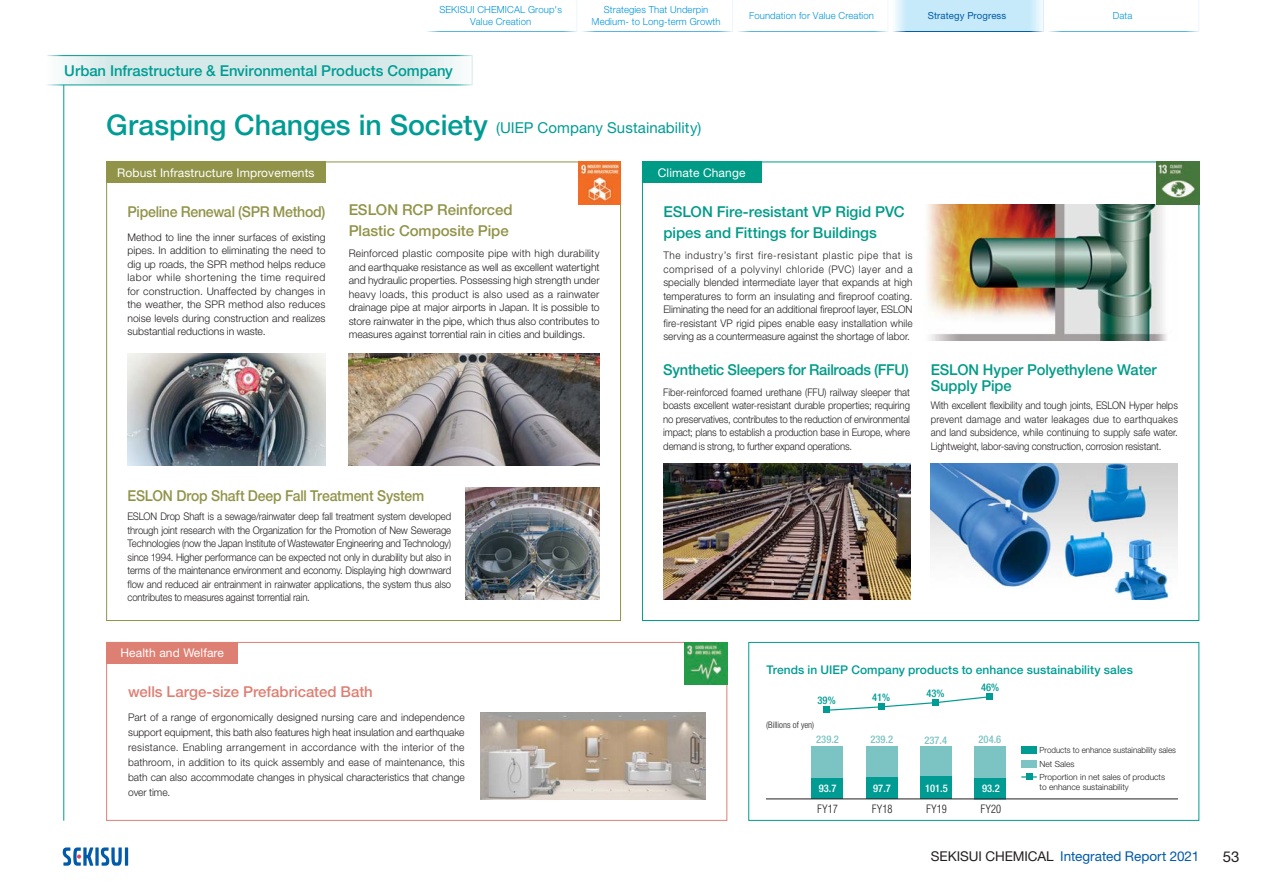
<style>
.page{position:relative;width:1263px;height:893px;background:#fff}
.page>*{position:absolute;margin:0;border:0;box-sizing:border-box;transform-origin:0 0}
.t1{font:500 15px/21px "Helvetica Neue LT Pro";letter-spacing:-.005em;color:#009b87}
.t2{font:15px "Helvetica Neue LT Pro";letter-spacing:.005em;color:#009c94}
.t3{font:500 15px "Helvetica Neue LT Pro";color:#009c94}
.t4{font:500 15px/21px "Helvetica Neue LT Pro";letter-spacing:-.01em;color:#919349}
.t5{font:500 15px "Helvetica Neue LT Pro";letter-spacing:-.01em;color:#919349;scale:.93 1}
.t6{font:500 15px "Helvetica Neue LT Pro";letter-spacing:-.025em;color:#009b87}
.t7{font:500 15px "Helvetica Neue LT Pro";letter-spacing:-.005em;color:#de7f73}
.t8{font:500 15px "Helvetica Neue LT Pro";letter-spacing:-.01em;color:#919349;scale:.94 1}
.t9{font:15px "Helvetica Neue LT Pro";color:#231f20}
.t10{font:13.5px "Helvetica Neue LT Pro";letter-spacing:-.005em;color:#015aaa}
.t11{font:12px "Helvetica Neue LT Pro";letter-spacing:.01em;color:#fff}
.t12{font:500 12px "Helvetica Neue LT Pro";letter-spacing:.005em;color:#009c94}
.t13{font:300 condensed 11.25px "Helvetica LT Std";color:#231f20}
.t14{font:300 10.5px/13.5px "Helvetica Neue LT Pro";letter-spacing:-.005em;color:#231f20;text-align:justify}
.t15{font:300 10.5px/13.5px "Helvetica Neue LT Pro";letter-spacing:-.005em;color:#231f20;text-align:justify;scale:.91 1}
.t16{font:300 10.5px/13.5px "Helvetica Neue LT Pro";letter-spacing:-.005em;color:#231f20;text-align:justify;scale:.95 1}
.t17{font:500 condensed 10.5px "Helvetica Neue LT Pro";color:#7cc3c3}
.t18{font:500 condensed 10.5px "Helvetica Neue LT Pro";color:#fff}
.t19{font:500 condensed 10.5px "Helvetica Neue LT Pro";color:#009c94}
.t20{font:300 9.75px/12px "Helvetica Neue LT Pro";letter-spacing:.01em;color:#0095d9;text-align:center}
.t21{font:9.75px "Helvetica Neue LT Pro";letter-spacing:.01em;color:#015aaa}
.t22{font:300 condensed 9px "Helvetica Neue LT Pro";color:#231f20}
.t23{font:300 8.4px/13.8px "Helvetica Neue LT Pro";color:#231f20;scale:.94 1}
.t24{font:300 8.4px "Helvetica Neue LT Pro";color:#231f20}
.s1{font-weight:500;font-size:28.5px}
.s2{color:#231f20}
</style>
<div class="page">
<hr style="left:63px;top:55px;width:1px;height:766px;background:#009c94">
<svg style="left:60px;top:57px;width:401px;height:26px;background:#d9ebea"></svg>
<div style="left:42px;top:55px;width:430px;height:30px;border:1px solid #fff"></div>
<svg style="left:95px;top:847px;width:4px;height:19px"></svg>
<hr style="left:125px;top:847px;width:3px;height:19px;background:#015aaa">
<svg style="left:101px;top:847px;width:21px;height:19px"></svg>
<svg style="left:63px;top:847px;width:30px;height:19px"></svg>
<svg style="left:426px;top:0;width:773px;height:32px"></svg>
<div style="left:748px;top:642px;width:451px;height:179px;border:1px solid #009c94"></div>
<div style="left:106px;top:162px;width:220px;height:21px;background:#919349"></div>
<div style="left:811px;top:746px;width:32px;height:53px;background:#7cc3c3"></div>
<div style="left:866px;top:746px;width:31px;height:53px;background:#7cc3c3"></div>
<div style="left:920px;top:747px;width:32px;height:52px;background:#7cc3c3"></div>
<div style="left:974px;top:746px;width:32px;height:53px;background:#7cc3c3"></div>
<div style="left:811px;top:778px;width:32px;height:21px;background:#009c94"></div>
<div style="left:866px;top:777px;width:31px;height:22px;background:#009c94"></div>
<div style="left:920px;top:776px;width:32px;height:23px;background:#009c94"></div>
<div style="left:974px;top:778px;width:32px;height:21px;background:#009c94"></div>
<svg style="left:825px;top:695px;width:162px;height:16px"></svg>
<div style="left:823px;top:707px;width:7px;height:6px;background:#009c94"></div>
<div style="left:878px;top:703px;width:6px;height:7px;background:#009c94"></div>
<div style="left:932px;top:699px;width:7px;height:7px;background:#009c94"></div>
<div style="left:987px;top:693px;width:6px;height:7px;background:#009c94"></div>
<hr style="left:766px;top:799px;width:412px;height:1px;background:#231f20">
<div style="left:1021px;top:746px;width:16px;height:8px;background:#009c94"></div>
<div style="left:1022px;top:760px;width:15px;height:8px;background:#7cc3c3"></div>
<svg style="left:1021px;top:774px;width:16px;height:6px"></svg>
<img style="left:578px;top:162px;width:43px;height:42px">
<div style="left:106px;top:642px;width:621px;height:179px;border:1px solid #de7f73"></div>
<img style="left:480px;top:712px;width:226px;height:87px">
<img style="left:685px;top:642px;width:42px;height:43px">
<img style="left:128px;top:353px;width:198px;height:113px">
<img style="left:349px;top:353px;width:251px;height:113px">
<img style="left:466px;top:488px;width:134px;height:111px">
<img style="left:927px;top:204px;width:251px;height:136px">
<img style="left:663px;top:464px;width:247px;height:136px">
<img style="left:931px;top:464px;width:247px;height:136px">
<img style="left:1157px;top:162px;width:42px;height:42px">
<div style="left:642px;top:162px;width:119px;height:21px;background:#009b87"></div>
<div style="left:106px;top:642px;width:132px;height:21px;background:#de7f73"></div>
<p class="t20" style="left:439px;top:4px;width:124px">SEKISUI CHEMICAL Group's<br>Value Creation</p>
<p class="t21" style="left:928px;top:10px;width:80px">Strategy Progress</p>
<p class="t20" style="left:592px;top:4px;width:131px">Strategies That Underpin<br>Medium- to Long-term Growth</p>
<p class="t20" style="left:749px;top:10px;width:126px">Foundation for Value Creation</p>
<h1 class="t3" style="left:64px;top:61px;width:390px">Urban Infrastructure &amp; Environmental Products Company</h1>
<h1 class="t2" style="left:106px;top:119px;width:597px"><span class="s1">Grasping Changes in Society</span> (UIEP Company Sustainability)</h1>
<p class="t11" style="left:117px;top:165px;width:199px">Robust Infrastructure Improvements</p>
<p class="t11" style="left:658px;top:165px;width:89px">Climate Change</p>
<p class="t20" style="left:1113px;top:10px;width:21px">Data</p>
<h1 class="t8" style="left:128px;top:203px;width:212px">Pipeline Renewal (SPR Method)</h1>
<p class="t14" style="left:128px;top:230px;width:199px">Method to line the inner surfaces of existing pipes. In addition to eliminating the need to dig up roads, the SPR method helps reduce labor while shortening the time required for construction. Unaffected by changes in the weather, the SPR method also reduces noise levels during construction and realizes substantial reductions in waste.</p>
<h1 class="t4" style="left:349px;top:199px;width:166px">ESLON RCP Reinforced<br>Plastic Composite Pipe</h1>
<p class="t14" style="left:349px;top:247px;width:252px">Reinforced plastic composite pipe with high durability and earthquake resistance as well as excellent watertight and hydraulic properties. Possessing high strength under heavy loads, this product is also used as a rainwater drainage pipe at major airports in Japan. It is possible to store rainwater in the pipe, which thus also contributes to measures against torrential rain in cities and buildings.</p>
<h1 class="t5" style="left:128px;top:486px;width:320px">ESLON Drop Shaft Deep Fall Treatment System</h1>
<p class="t15" style="left:128px;top:509px;width:357px">ESLON Drop Shaft is a sewage/rainwater deep fall treatment system developed through joint research with the Organization for the Promotion of New Sewerage Technologies (now the Japan Institute of Wastewater Engineering and Technology) since 1994. Higher performance can be expected not only in durability but also in terms of the maintenance environment and economy. Displaying high downward flow and reduced air entrainment in rainwater applications, the system thus also contributes to measures against torrential rain.</p>
<p class="t11" style="left:121px;top:645px;width:105px">Health and Welfare</p>
<h1 class="t7" style="left:128px;top:683px;width:246px">wells Large-size Prefabricated Bath</h1>
<p class="t14" style="left:128px;top:709px;width:338px;line-height:15px">Part of a range of ergonomically designed nursing care and independence support equipment, this bath also features high heat insulation and earthquake resistance. Enabling arrangement in accordance with the interior of the bathroom, in addition to its quick assembly and ease of maintenance, this bath can also accommodate changes in physical characteristics that change over time.</p>
<h1 class="t1" style="left:663px;top:201px;width:243px">ESLON Fire-resistant VP Rigid PVC pipes and Fittings for Buildings</h1>
<p class="t16" style="left:663px;top:249px;width:264px">The industry’s first fire-resistant plastic pipe that is comprised of a polyvinyl chloride (PVC) layer and a specially blended intermediate layer that expands at high temperatures to form an insulating and fireproof coating.<br>Eliminating the need for an additional fireproof layer, ESLON fire-resistant VP rigid pipes enable easy installation while serving as a countermeasure against the shortage of labor.</p>
<h1 class="t6" style="left:663px;top:361px;width:247px">Synthetic Sleepers for Railroads (FFU)</h1>
<p class="t15" style="left:663px;top:385px;width:273px">Fiber-reinforced foamed urethane (FFU) railway sleeper that boasts excellent water-resistant durable properties; requiring no preservatives, contributes to the reduction of environmental impact; plans to establish a production base in Europe, where demand is strong, to further expand operations.</p>
<h1 class="t1" style="left:931px;top:362px;width:228px;line-height:15.8px">ESLON Hyper Polyethylene Water<br>Supply Pipe</h1>
<p class="t15" style="left:931px;top:399px;width:273px">With excellent flexibility and tough joints, ESLON Hyper helps prevent damage and water leakages due to earthquakes and land subsidence, while continuing to supply safe water.<br>Lightweight, labor-saving construction, corrosion resistant.</p>
<p class="t12" style="left:766px;top:662px;width:368px">Trends in UIEP Company products to enhance sustainability sales</p>
<p class="t19" style="left:817px;top:694px;width:20px">39%</p>
<p class="t19" style="left:872px;top:691px;width:20px">41%</p>
<p class="t22" style="left:766px;top:719px;width:50px">(Billions of yen)</p>
<p class="t19" style="left:926px;top:687px;width:20px">43%</p>
<p class="t19" style="left:981px;top:681px;width:20px">46%</p>
<p class="t17" style="left:816px;top:733px;width:24px">239.2</p>
<p class="t17" style="left:870px;top:733px;width:24px">239.2</p>
<p class="t17" style="left:924px;top:734px;width:24px">237.4</p>
<p class="t17" style="left:978px;top:733px;width:24px">204.6</p>
<p class="t18" style="left:819px;top:782px;width:19px">93.7</p>
<p class="t18" style="left:873px;top:782px;width:19px">97.7</p>
<p class="t18" style="left:925px;top:782px;width:24px">101.5</p>
<p class="t18" style="left:982px;top:782px;width:19px">93.2</p>
<p class="t13" style="left:817px;top:802px;width:22px">FY17</p>
<p class="t13" style="left:872px;top:802px;width:22px">FY18</p>
<p class="t13" style="left:926px;top:802px;width:22px">FY19</p>
<p class="t13" style="left:981px;top:802px;width:22px">FY20</p>
<p class="t23" style="left:1039px;top:743px;width:147px">Products to enhance sustainability sales<br>Net Sales<br>Proportion in net sales of products</p>
<p class="t24" style="left:1039px;top:782px;width:91px">to enhance sustainability</p>
<p class="t10" style="left:931px;top:848px;width:270px"><span class="s2">SEKISUI CHEMICAL</span> Integrated Report 2021</p>
<h1 class="t9" style="left:1223px;top:847px;width:18px">53</h1>
</div>
